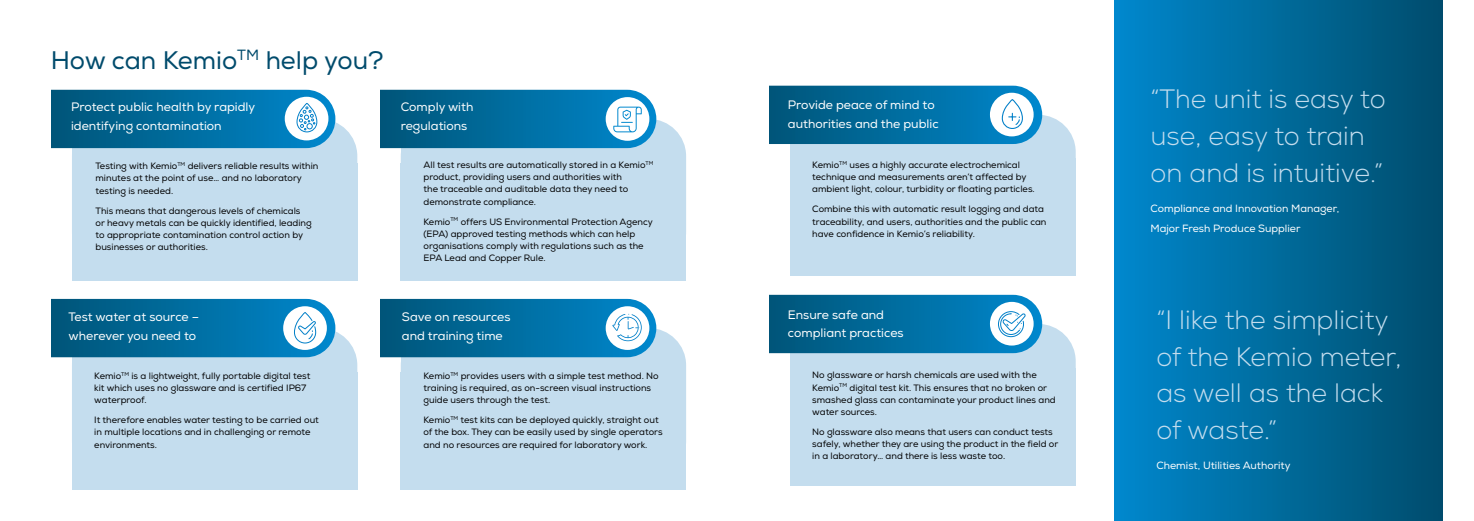
<style>
.page{position:relative;width:1474px;height:521px;background:#fff}
.page>*{position:absolute;margin:0;border:0;box-sizing:border-box;transform-origin:0 0}
.t1{font:300 26.6px/36.8px "Nexa";color:#c4ddee}
.t2{font:25.38px "Nexa";color:#004b6c}
.t3{font:12.25px/18.6px "Nexa";color:#fff}
.t4{font:10.5px/20.5px "Nexa";color:#fff}
.t5{font:9.19px/12.2px "Nexa";color:#000001}
</style>
<div class="page">
<div style="left:790px;top:443px;width:285px;height:42px;background:#c4ddee"></div>
<div style="left:790px;top:324px;width:285px;height:150px;background:#c4ddee;border-radius:37px"></div>
<svg style="left:726px;top:295px;width:316px;height:58px;background:#00699a"></svg>
<div style="left:718px;top:284px;width:51px;height:93px;background:#fff"></div>
<div style="left:790px;top:234px;width:285px;height:42px;background:#c4ddee"></div>
<div style="left:790px;top:115px;width:285px;height:150px;background:#c4ddee;border-radius:37px"></div>
<svg style="left:726px;top:86px;width:316px;height:58px;background:#006899"></svg>
<div style="left:718px;top:75px;width:51px;height:93px;background:#fff"></div>
<div style="left:401px;top:447px;width:285px;height:42px;background:#c4ddee"></div>
<div style="left:401px;top:328px;width:285px;height:150px;background:#c4ddee;border-radius:37px"></div>
<svg style="left:336px;top:299px;width:320px;height:58px;background:#00699a"></svg>
<div style="left:329px;top:288px;width:51px;height:93px;background:#fff"></div>
<div style="left:401px;top:238px;width:285px;height:42px;background:#c4ddee"></div>
<div style="left:401px;top:119px;width:285px;height:150px;background:#c4ddee;border-radius:37px"></div>
<svg style="left:336px;top:90px;width:320px;height:58px;background:#006a9b"></svg>
<div style="left:329px;top:79px;width:51px;height:93px;background:#fff"></div>
<div style="left:72px;top:447px;width:285px;height:42px;background:#c4ddee"></div>
<div style="left:72px;top:328px;width:285px;height:150px;background:#c4ddee;border-radius:37px"></div>
<svg style="left:7px;top:299px;width:328px;height:58px;background:#006a9b"></svg>
<div style="left:0;top:288px;width:51px;height:93px;background:#fff"></div>
<div style="left:72px;top:238px;width:285px;height:42px;background:#c4ddee"></div>
<div style="left:72px;top:119px;width:285px;height:150px;background:#c4ddee;border-radius:37px"></div>
<svg style="left:7px;top:90px;width:328px;height:58px;background:#016a9b"></svg>
<div style="left:0;top:79px;width:51px;height:93px;background:#fff"></div>
<div style="left:1114px;top:0;width:328px;height:521px;background:linear-gradient(to right,#0088cd,#004d6c)"></div>
<div style="left:285px;top:97px;width:43px;height:43px;background:#fff;border-radius:50%"></div>
<div style="left:605px;top:97px;width:44px;height:44px;background:#fff;border-radius:50%"></div>
<svg style="left:401px;top:107px;width:245px;height:43px;background:#2280ad"></svg>
<svg style="left:72px;top:103px;width:245px;height:47px;background:#1b7caa"></svg>
<div style="left:283px;top:306px;width:44px;height:44px;background:#fff;border-radius:50%"></div>
<svg style="left:72px;top:312px;width:245px;height:47px;background:#1d7daa"></svg>
<div style="left:605px;top:306px;width:44px;height:44px;background:#fff;border-radius:50%"></div>
<svg style="left:401px;top:314px;width:245px;height:45px;background:#2280ad"></svg>
<div style="left:989px;top:93px;width:44px;height:43px;background:#fff;border-radius:50%"></div>
<div style="left:989px;top:302px;width:44px;height:43px;background:#fff;border-radius:50%"></div>
<svg style="left:790px;top:311px;width:245px;height:44px;background:#2381ae"></svg>
<svg style="left:790px;top:98px;width:245px;height:48px;background:#2582ae"></svg>
<p class="t2" style="left:51px;top:45px;width:334px">How can Kemio<sup>TM</sup> help you?</p>
<p class="t3" style="left:71px;top:98px;width:186px">Protect public health by rapidly identifying contamination</p>
<p class="t5" style="left:95px;top:160px;width:224px">Testing with Kemio<sup>TM</sup> delivers reliable results within minutes at the point of use… and no laboratory testing is needed.</p>
<p class="t5" style="left:95px;top:204px;width:218px">This means that dangerous levels of chemicals or heavy metals can be quickly identified, leading to appropriate contamination control action by businesses or authorities.</p>
<p class="t3" style="left:401px;top:98px;width:74px">Comply with regulations</p>
<p class="t5" style="left:423px;top:159px;width:231px">All test results are automatically stored in a Kemio<sup>TM </sup>product, providing users and authorities with<br>the traceable and auditable data they need to demonstrate compliance.</p>
<p class="t5" style="left:423px;top:215px;width:231px">Kemio<sup>TM</sup> offers US Environmental Protection Agency (EPA) approved testing methods which can help organisations comply with regulations such as the EPA Lead and Copper Rule.</p>
<p class="t3" style="left:69px;top:308px;width:132px">Test water at source – wherever you need to</p>
<p class="t5" style="left:94px;top:369px;width:217px">Kemio<sup>TM</sup> is a lightweight, fully portable digital test kit which uses no glassware and is certified IP67 waterproof.</p>
<p class="t5" style="left:94px;top:414px;width:226px">It therefore enables water testing to be carried out in multiple locations and in challenging or remote environments.</p>
<p class="t3" style="left:402px;top:308px;width:110px">Save on resources and training time</p>
<p class="t5" style="left:423px;top:369px;width:237px">Kemio<sup>TM</sup> provides users with a simple test method. No training is required, as on-screen visual instructions guide users through the test.</p>
<p class="t5" style="left:423px;top:414px;width:241px">Kemio<sup>TM</sup> test kits can be deployed quickly, straight out of the box. They can be easily used by single operators and no resources are required for laboratory work.</p>
<p class="t3" style="left:788px;top:96px;width:152px">Provide peace of mind to authorities and the public</p>
<p class="t5" style="left:812px;top:159px;width:224px">Kemio<sup>TM</sup> uses a highly accurate electrochemical technique and measurements aren’t affected by ambient light, colour, turbidity or floating particles.</p>
<p class="t5" style="left:812px;top:203px;width:236px">Combine this with automatic result logging and data traceability, and users, authorities and the public can have confidence in Kemio’s reliability.</p>
<p class="t3" style="left:788px;top:305px;width:117px">Ensure safe and compliant practices</p>
<p class="t5" style="left:812px;top:369px;width:245px">No glassware or harsh chemicals are used with the Kemio<sup>TM</sup> digital test kit. This ensures that no broken or smashed glass can contaminate your product lines and water sources.</p>
<p class="t5" style="left:812px;top:426px;width:247px">No glassware also means that users can conduct tests safely, whether they are using the product in the field or in a laboratory… and there is less waste too.</p>
<p class="t1" style="left:1150px;top:82px;width:236px">“The unit is easy to use, easy to train on and is intuitive.”</p>
<p class="t4" style="left:1150px;top:198px;width:190px">Compliance and Innovation Manager,<br>Major Fresh Produce Supplier</p>
<p class="t1" style="left:1156px;top:302px;width:246px">“I like the simplicity of the Kemio meter, as well as the lack of waste.”</p>
<p class="t4" style="left:1156px;top:455px;width:136px">Chemist, Utilities Authority</p>
</div>
